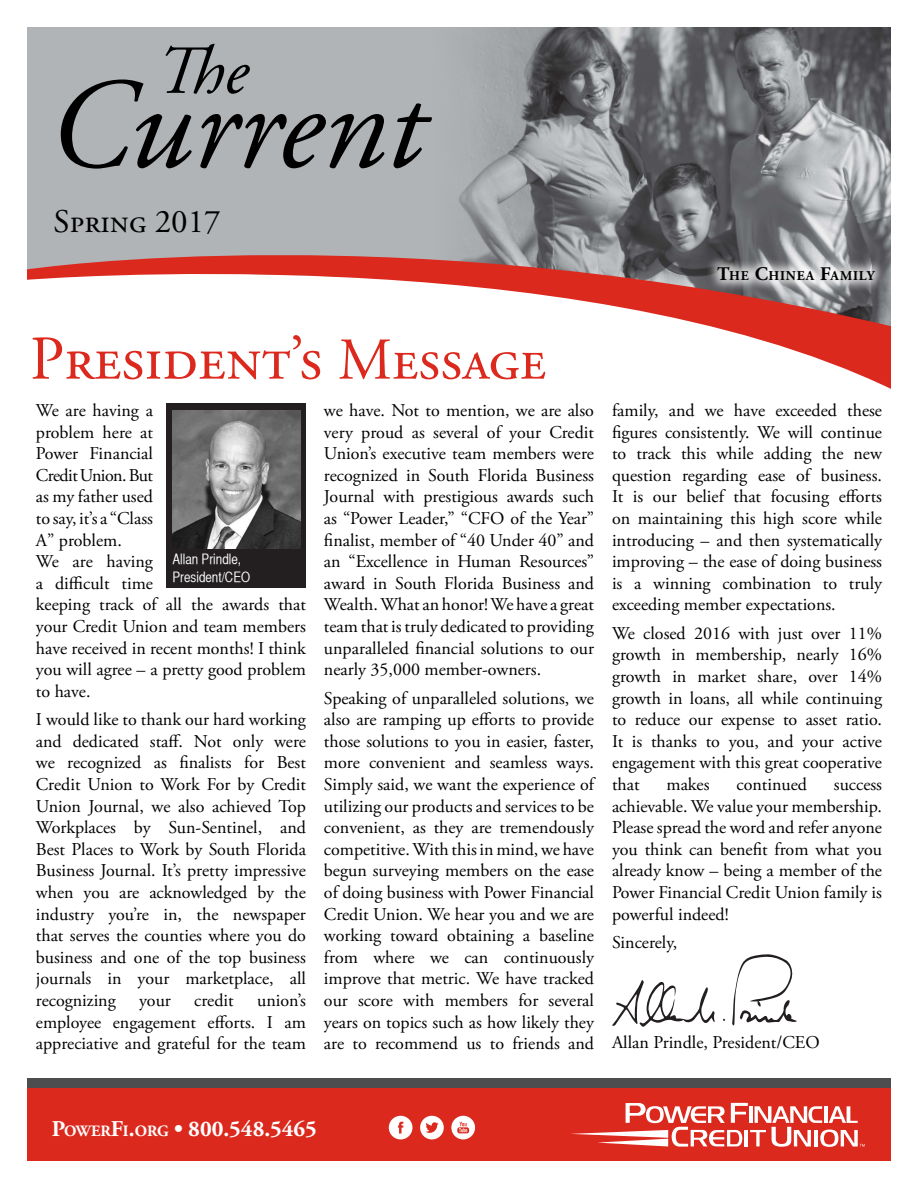
<style>
.page{position:relative;width:918px;height:1188px;background:#fff}
.page>*{position:absolute;margin:0;border:0;box-sizing:border-box;transform-origin:0 0}
.t1{font:italic 128.7px "Adobe Garamond Pro";color:#000}
.t2{font:italic 68.7px "Adobe Garamond Pro";color:#000}
.t3{font:62.1px "Adobe Garamond Pro";color:#dc291e}
.t4{font:33px "Adobe Garamond Pro";color:#000}
.t5{font:700 22.5px "Adobe Garamond Pro";color:#fff}
.t6{font:18px/21.6px "Adobe Garamond Pro";color:#000;text-align:justify}
.t7{font:14.25px "Helvetica CY Plain";color:#fff}
.t8{font:700 13.5px "Adobe Garamond Pro";letter-spacing:.06em;color:#000}
.s1{font-size:19.2px}
.s2{font-size:59.1px}
.s3{font-size:15.75px}
.s4{font-style:inherit}
</style>
<div class="page">
<div style="left:27px;top:1079px;width:864px;height:10px;background:#4d4d4f"></div>
<div style="left:27px;top:1089px;width:864px;height:72px;background:#dc291e"></div>
<svg style="left:571px;top:1103px;width:294px;height:44px"></svg>
<svg style="left:732px;top:954px;width:65px;height:72px"></svg>
<svg style="left:612px;top:980px;width:103px;height:47px"></svg>
<div style="left:27px;top:27px;width:404px;height:185px;background:#b1b4b6"></div>
<img style="left:431px;top:27px;width:460px;height:185px">
<svg style="left:389px;top:1116px;width:23px;height:23px"></svg>
<svg style="left:420px;top:1116px;width:24px;height:23px"></svg>
<svg style="left:451px;top:1116px;width:24px;height:23px"></svg>
<svg style="left:27px;top:212px;width:864px;height:177px"></svg>
<div style="left:705px;top:255px;width:182px;height:37px;background:#fff;opacity:.75"></div>
<div style="left:166px;top:404px;width:140px;height:184px;background:#231f20"></div>
<img style="left:172px;top:411px;width:128px;height:138px">
<p class="t2" style="left:156px;top:30px;width:94px">The</p>
<p class="t1" style="left:48px;top:49px;width:377px">Current</p>
<p class="t4" style="left:54px;top:202px;width:169px">Spring 2017</p>
<p class="t8" style="left:717px;top:268px;width:159px"><span class="s1">T</span>HE <span class="s1">C</span>HINEA <span class="s1">F</span>AMILY</p>
<p class="t3" style="left:30px;top:322px;width:518px">President’s <span class="s2">Message</span></p>
<p class="t6" style="left:36px;top:400px;width:119px">We are having a problem here at Power Financial Credit Union. But as my father used to say, it’s a “Class A” problem.</p>
<p class="t6" style="left:36px;top:551px;width:272px;text-align:left">We are having<br>a difficult time<br>keeping track of all the awards that your Credit Union and team members have received in recent months! I think you will agree – a pretty good problem to have.</p>
<p class="t6" style="left:36px;top:709px;width:272px">I would like to thank our hard working and dedicated staff. Not only were we recognized as finalists for Best Credit Union to Work For by Credit Union Journal, we also achieved Top Workplaces by Sun-Sentinel, and Best Places to Work by South Florida Business Journal. It’s pretty impressive when you are acknowledged by the industry you’re in, the newspaper that serves the counties where you do business and one of the top business journals in your marketplace, all recognizing</p>
<p class="t7" style="left:172px;top:551px;width:70px">Allan Prindle,</p>
<p class="t7" style="left:172px;top:569px;width:79px">President/CEO</p>
<p class="t6" style="left:139px;top:990px;width:33px">your</p>
<p class="t6" style="left:194px;top:990px;width:41px">credit</p>
<p class="t6" style="left:36px;top:990px;width:272px;text-indent:221px">union’s employee engagement efforts. I am appreciative and grateful for the team</p>
<p class="t6" style="left:324px;top:400px;width:272px">we have. Not to mention, we are also very proud as several of your Credit Union’s executive team members were recognized in South Florida Business Journal with prestigious awards such as “Power Leader,” “CFO of the Year” finalist, member of “40 Under 40” and an “Excellence in Human Resources” award in South Florida Business and Wealth. What an honor! We have a great team that is truly dedicated to providing unparalleled financial solutions to our nearly 35,000 member-owners.</p>
<p class="t6" style="left:324px;top:688px;width:272px">Speaking of unparalleled solutions, we also are ramping up efforts to provide those solutions to you in easier, faster, more convenient and seamless ways.<br>Simply said, we want the experience of utilizing our products and services to be convenient, as they are tremendously competitive. With this in mind, we have begun surveying members on the ease of doing business with Power Financial Credit Union. We hear you and we are working toward obtaining a baseline from where we can continuously improve that metric. We have tracked our score with members for several years on topics such as how likely they are to recommend us to friends and</p>
<p class="t6" style="left:612px;top:400px;width:272px">family, and we have exceeded these figures consistently. We will continue to track this while adding the new question regarding ease of business.<br>It is our belief that focusing efforts on maintaining this high score while introducing – and then systematically improving – the ease of doing business is a winning combination to truly exceeding member expectations.</p>
<p class="t6" style="left:612px;top:623px;width:272px">We closed 2016 with just over 11% growth in membership, nearly 16% growth in market share, over 14% growth in loans, all while continuing to reduce our expense to asset ratio.<br>It is thanks to you, and your active engagement with this great cooperative that</p>
<p class="t6" style="left:667px;top:774px;width:45px">makes</p>
<p class="t6" style="left:736px;top:774px;width:72px">continued</p>
<p class="t6" style="left:612px;top:774px;width:272px;text-indent:222px">success achievable. We value your membership.<br>Please spread the word and refer anyone you think can benefit from what you already know – being a member of the Power Financial Credit Union family is powerful indeed!</p>
<p class="t6" style="left:612px;top:932px;width:67px">Sincerely,</p>
<p class="t6" style="left:612px;top:1032px;width:209px">Allan Prindle, President/CEO</p>
<p class="t5" style="left:52px;top:1116px;width:267px">P<span class="s3">OWER</span>F<span class="s3">I</span><span class="s4">.</span><span class="s3">ORG</span> • 800.548.5465</p>
</div>
